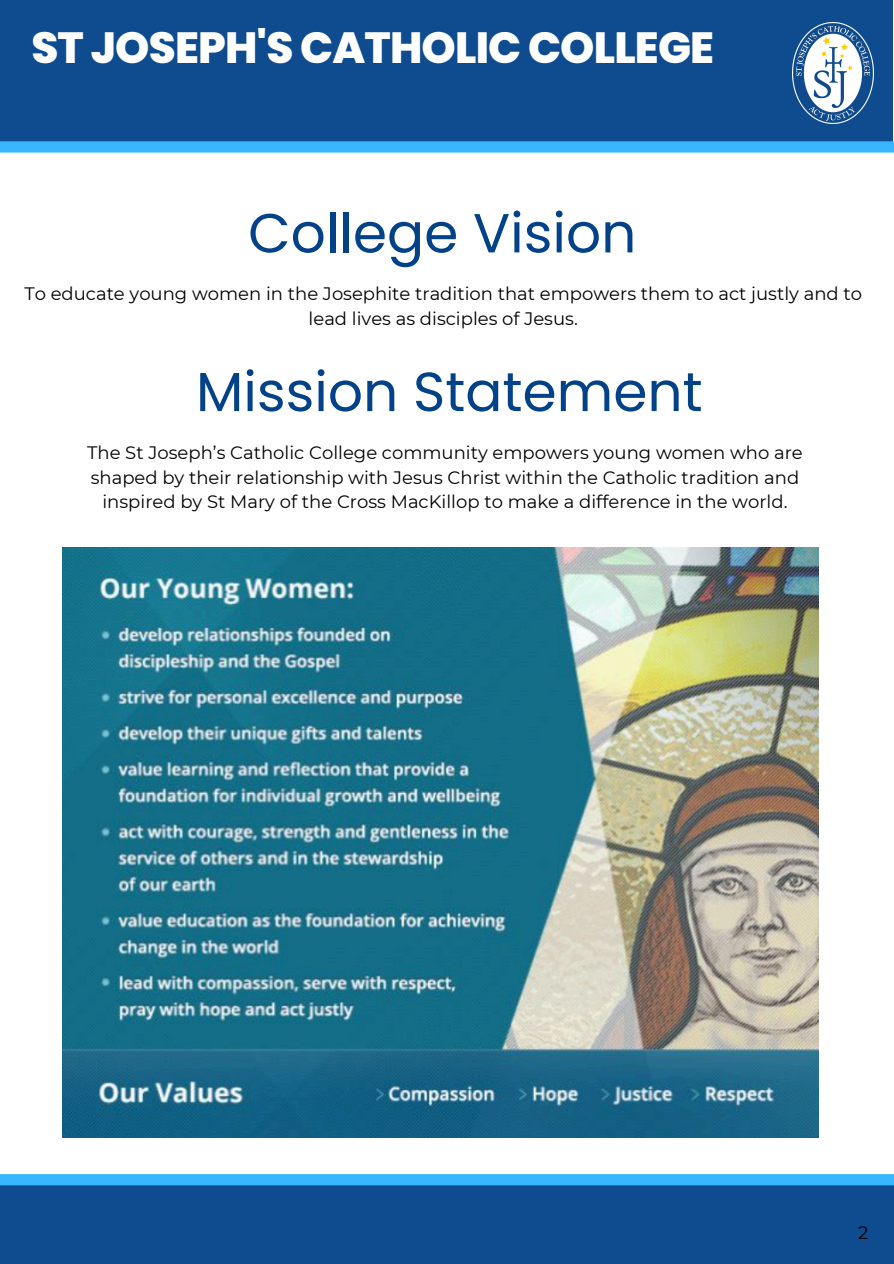
<style>
.page{position:relative;width:894px;height:1264px;background:#fff}
.page>*{position:absolute;margin:0;border:0;box-sizing:border-box;transform-origin:0 0}
.t1{font:55.05px "Poppins";color:#034289}
.t2{font:800 43.65px "Poppins";letter-spacing:-.02em;color:#fff}
.t3{font:18px/24.8px "Montserrat";color:#000;text-align:center}
</style>
<div class="page">
<div style="left:0;top:0;width:892px;height:144px;background:#0f4b8f"></div>
<div style="left:0;top:1183px;width:893px;height:80px;background:#0f4b8f"></div>
<div style="left:0;top:141px;width:893px;height:12px;background:#38b6ff"></div>
<img style="left:792px;top:22px;width:80px;height:101px">
<div style="left:0;top:1174px;width:893px;height:11px;background:#38b6ff"></div>
<img style="left:62px;top:547px;width:756px;height:590px">
<h2 class="t2" style="left:31px;top:17px;width:684px">ST JOSEPH'S CATHOLIC COLLEGE</h2>
<p class="t1" style="left:248px;top:194px;width:389px">College Vision</p>
<p class="t3" style="left:24px;top:281px;width:839px">To educate young women in the Josephite tradition that empowers them to act justly and to lead lives as disciples of Jesus.</p>
<h1 class="t1" style="left:196px;top:353px;width:508px">Mission Statement</h1>
<p class="t3" style="left:87px;top:440px;width:717px">The St Joseph’s Catholic College community empowers young women who are shaped by their relationship with Jesus Christ within the Catholic tradition and inspired by St Mary of the Cross MacKillop to make a difference in the world.</p>
<h1 class="t3" style="left:858px;top:1219px;width:12px">2</h1>
</div>
